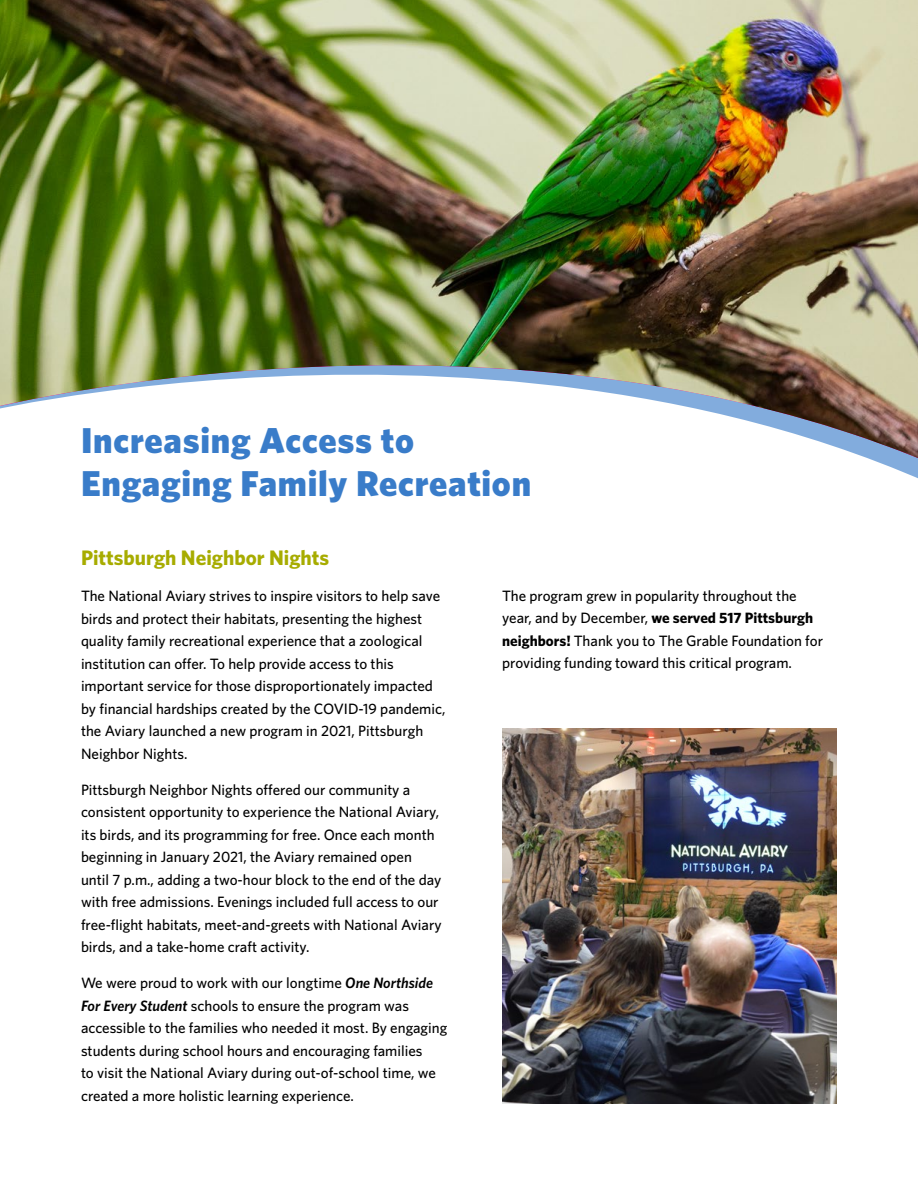
<style>
.page{position:relative;width:918px;height:1188px;background:#fff}
.page>*{position:absolute;margin:0;border:0;box-sizing:border-box;transform-origin:0 0}
.t1{font:900 36px/43.2px "Whitney";letter-spacing:.02em;color:#397cc9}
.t2{font:700 21px "Whitney";color:#a7ac00}
.t3{font:500 15px/22.5px "Whitney";color:#000}
.s1{font-weight:600;font-style:italic}
.s2{font-weight:700}
</style>
<div class="page">
<img style="left:502px;top:971px;width:335px;height:133px">
<img style="left:502px;top:458px;width:416px;height:513px">
<img style="left:0;top:0;width:918px;height:458px">
<h1 class="t1" style="left:81px;top:418px;width:452px">Increasing Access to<br>Engaging Family Recreation</h1>
<h2 class="t2" style="left:81px;top:544px;width:250px">Pittsburgh Neighbor Nights</h2>
<p class="t3" style="left:81px;top:584px;width:366px">The National Aviary strives to inspire visitors to help save birds and protect their habitats, presenting the highest quality family recreational experience that a zoological institution can offer. To help provide access to this important service for those disproportionately impacted by financial hardships created by the COVID-19 pandemic, the Aviary launched a new program in 2021, Pittsburgh Neighbor Nights.</p>
<p class="t3" style="left:81px;top:778px;width:362px">Pittsburgh Neighbor Nights offered our community a consistent opportunity to experience the National Aviary, its birds, and its programming for free. Once each month beginning in January 2021, the Aviary remained open until 7 p.m., adding a two-hour block to the end of the day with free admissions. Evenings included full access to our free-flight habitats, meet-and-greets with National Aviary birds, and a take-home craft activity.</p>
<p class="t3" style="left:81px;top:971px;width:368px">We were proud to work with our longtime <span class="s1">One Northside For Every Student</span> schools to ensure the program was accessible to the families who needed it most. By engaging students during school hours and encouraging families<br>to visit the National Aviary during out-of-school time, we created a more holistic learning experience.</p>
<p class="t3" style="left:502px;top:584px;width:322px">The program grew in popularity throughout the year, and by December, <span class="s2">we served 517 Pittsburgh neighbors!</span> Thank you to The Grable Foundation for providing funding toward this critical program.</p>
</div>
